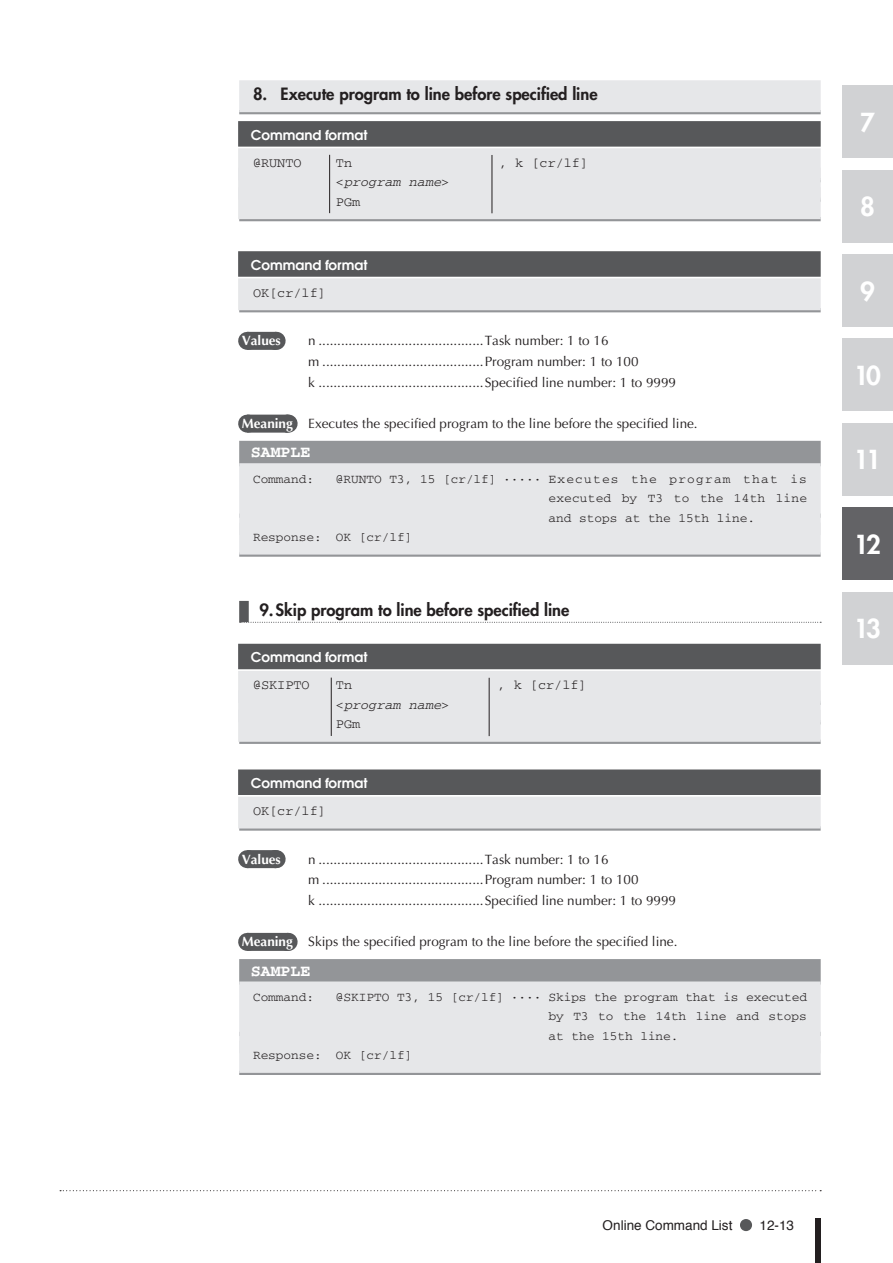
<style>
.page{position:relative;width:893px;height:1263px;background:#fff}
.page>*{position:absolute;margin:0;border:0;box-sizing:border-box;transform-origin:0 0}
.t1{font:800 25.5px "Futura";letter-spacing:-.1em;color:#fff}
.t2{font:800 16.5px "Futura";color:#231f20}
.t3{font:700 16.5px "Courier";color:#fff}
.t4{font:13.5px/20.7px "Optima";color:#231f20}
.t5{font:13.5px "Courier";color:#231f20}
.t6{font:600 13.5px "Avant Garde";color:#fff}
.t7{font:italic 13.5px/19.5px "Courier";color:#231f20}
.t8{font:13.5px "Helvetica";color:#231f20}
.t9{font:700 13.5px "Optima";color:#fff}
.t10{font:12.75px "Courier";color:#231f20}
.t11{font:12.75px "Courier";letter-spacing:.1em;color:#231f20}
.s1{font-style:normal}
.s2{font-weight:700;color:#fff}
</style>
<div class="page">
<div style="left:842px;top:592px;width:51px;height:73px;background:#d1d2d4"></div>
<div style="left:842px;top:508px;width:51px;height:72px;background:#636366"></div>
<div style="left:815px;top:1218px;width:6px;height:45px;background:#231f20"></div>
<svg style="left:60px;top:1190px;width:761px;height:1px"></svg>
<div style="left:842px;top:85px;width:51px;height:72px;background:#d1d2d4"></div>
<div style="left:842px;top:170px;width:51px;height:72px;background:#d1d2d4"></div>
<div style="left:842px;top:254px;width:51px;height:73px;background:#d1d2d4"></div>
<div style="left:842px;top:339px;width:51px;height:72px;background:#d1d2d4"></div>
<div style="left:842px;top:423px;width:51px;height:73px;background:#d1d2d4"></div>
<svg style="left:740px;top:1219px;width:12px;height:12px"></svg>
<svg style="left:239px;top:112px;width:582px;height:2px"></svg>
<div style="left:239px;top:80px;width:582px;height:32px;background:#e6e7e9"></div>
<div style="left:238px;top:121px;width:583px;height:26px;background:#57585a"></div>
<div style="left:238px;top:148px;width:583px;height:32px;background:#e6e7e9"></div>
<div style="left:238px;top:168px;width:583px;height:32px;background:#e6e7e9"></div>
<hr style="left:239px;top:217px;width:582px;height:4px;background:#9fa0a3">
<div style="left:238px;top:187px;width:583px;height:32px;background:#e6e7e9"></div>
<div style="left:238px;top:251px;width:583px;height:26px;background:#57585a"></div>
<svg style="left:239px;top:310px;width:582px;height:2px"></svg>
<div style="left:238px;top:278px;width:583px;height:32px;background:#e6e7e9"></div>
<div style="left:247px;top:332px;width:29px;height:18px;background:#57585a"></div>
<svg style="left:261px;top:332px;width:16px;height:18px"></svg>
<div style="left:247px;top:415px;width:41px;height:18px;background:#57585a"></div>
<svg style="left:267px;top:415px;width:22px;height:18px"></svg>
<div style="left:239px;top:441px;width:582px;height:25px;background:#939598"></div>
<div style="left:239px;top:463px;width:582px;height:72px;background:#e6e7e9"></div>
<div style="left:239px;top:552px;width:582px;height:5px;background:#939598"></div>
<div style="left:239px;top:523px;width:582px;height:32px;background:#e6e7e9"></div>
<div style="left:239px;top:601px;width:10px;height:21px;background:#57585a"></div>
<svg style="left:240px;top:622px;width:581px;height:1px"></svg>
<div style="left:238px;top:644px;width:583px;height:25px;background:#57585a"></div>
<div style="left:238px;top:671px;width:583px;height:32px;background:#e6e7e9"></div>
<div style="left:238px;top:690px;width:583px;height:32px;background:#e6e7e9"></div>
<hr style="left:239px;top:740px;width:582px;height:4px;background:#9b9da0">
<div style="left:238px;top:710px;width:583px;height:32px;background:#e6e7e9"></div>
<div style="left:238px;top:769px;width:583px;height:26px;background:#57585a"></div>
<svg style="left:239px;top:828px;width:582px;height:3px"></svg>
<div style="left:238px;top:797px;width:583px;height:31px;background:#e6e7e9"></div>
<div style="left:247px;top:850px;width:29px;height:18px;background:#57585a"></div>
<svg style="left:261px;top:850px;width:16px;height:18px"></svg>
<div style="left:247px;top:933px;width:41px;height:18px;background:#57585a"></div>
<svg style="left:267px;top:933px;width:22px;height:18px"></svg>
<div style="left:239px;top:959px;width:582px;height:25px;background:#939598"></div>
<div style="left:239px;top:981px;width:582px;height:72px;background:#e6e7e9"></div>
<hr style="left:239px;top:1071px;width:582px;height:4px;background:#939598">
<div style="left:239px;top:1041px;width:582px;height:32px;background:#e6e7e9"></div>
<hr style="left:329px;top:155px;width:1px;height:58px;background:#231f20">
<hr style="left:492px;top:155px;width:1px;height:58px;background:#231f20">
<hr style="left:331px;top:678px;width:1px;height:58px;background:#231f20">
<hr style="left:489px;top:678px;width:1px;height:58px;background:#231f20">
<p class="t2" style="left:253px;top:82px;width:346px">8. Execute program to line before specified line</p>
<p class="t6" style="left:251px;top:126px;width:118px">Command format</p>
<p class="t5" style="left:253px;top:156px;width:50px">@RUNTO</p>
<p class="t5" style="left:336px;top:156px;width:18px">Tn</p>
<p class="t5" style="left:499px;top:156px;width:91px">, k [cr/lf]</p>
<p class="t7" style="left:336px;top:173px;width:115px"><span class="s1">&lt;</span>program name<span class="s1">&gt;<br>PGm</span></p>
<p class="t6" style="left:251px;top:256px;width:118px">Command format</p>
<p class="t5" style="left:253px;top:286px;width:74px">OK[cr/lf]</p>
<p class="t9" style="left:242px;top:333px;width:41px">Values</p>
<p class="t4" style="left:308px;top:331px;width:369px">n ............................................Task number: 1 to 16<br>m ...........................................Program number: 1 to 100<br>k ............................................Specified line number: 1 to 9999</p>
<p class="t4" style="left:242px;top:413px;width:457px"><span class="s2">Meaning</span> Executes the specified program to the line before the specified line.</p>
<p class="t3" style="left:251px;top:444px;width:61px">SAMPLE</p>
<p class="t10" style="left:253px;top:472px;width:63px">Command:</p>
<p class="t11" style="left:336px;top:472px;width:472px">@RUNTO T3, 15 [cr/lf] ····· Executes the program that is</p>
<p class="t10" style="left:548px;top:492px;width:260px">executed by T3 to the 14th line</p>
<p class="t10" style="left:548px;top:511px;width:208px">and stops at the 15th line.</p>
<p class="t10" style="left:253px;top:531px;width:161px">Response: OK [cr/lf]</p>
<p class="t2" style="left:259px;top:599px;width:312px">9.Skip program to line before specified line</p>
<p class="t6" style="left:251px;top:648px;width:118px">Command format</p>
<p class="t5" style="left:253px;top:678px;width:58px">@SKIPTO</p>
<p class="t5" style="left:336px;top:678px;width:18px">Tn</p>
<p class="t5" style="left:498px;top:678px;width:91px">, k [cr/lf]</p>
<p class="t7" style="left:336px;top:695px;width:115px"><span class="s1">&lt;</span>program name<span class="s1">&gt;<br>PGm</span></p>
<p class="t6" style="left:251px;top:774px;width:118px">Command format</p>
<p class="t5" style="left:253px;top:804px;width:74px">OK[cr/lf]</p>
<p class="t9" style="left:242px;top:851px;width:41px">Values</p>
<p class="t4" style="left:308px;top:849px;width:369px">n ............................................Task number: 1 to 16<br>m ...........................................Program number: 1 to 100<br>k ............................................Specified line number: 1 to 9999</p>
<p class="t4" style="left:242px;top:932px;width:437px"><span class="s2">Meaning</span> Skips the specified program to the line before the specified line.</p>
<p class="t3" style="left:251px;top:962px;width:61px">SAMPLE</p>
<p class="t10" style="left:253px;top:991px;width:63px">Command:</p>
<p class="t10" style="left:336px;top:991px;width:473px">@SKIPTO T3, 15 [cr/lf] ···· Skips the program that is executed</p>
<p class="t10" style="left:548px;top:1010px;width:260px">by T3 to the 14th line and stops</p>
<p class="t10" style="left:548px;top:1030px;width:132px">at the 15th line.</p>
<p class="t10" style="left:253px;top:1049px;width:161px">Response: OK [cr/lf]</p>
<h1 class="t1" style="left:860px;top:105px;width:16px">7</h1>
<h1 class="t1" style="left:860px;top:190px;width:16px">8</h1>
<h1 class="t1" style="left:860px;top:274px;width:16px">9</h1>
<h1 class="t1" style="left:854px;top:359px;width:28px">10</h1>
<h1 class="t1" style="left:854px;top:443px;width:28px">11</h1>
<h1 class="t1" style="left:854px;top:527px;width:28px">12</h1>
<h1 class="t1" style="left:854px;top:612px;width:28px">13</h1>
<p class="t8" style="left:603px;top:1215px;width:131px">Online Command List</p>
<p class="t8" style="left:760px;top:1215px;width:36px">12-13</p>
</div>
